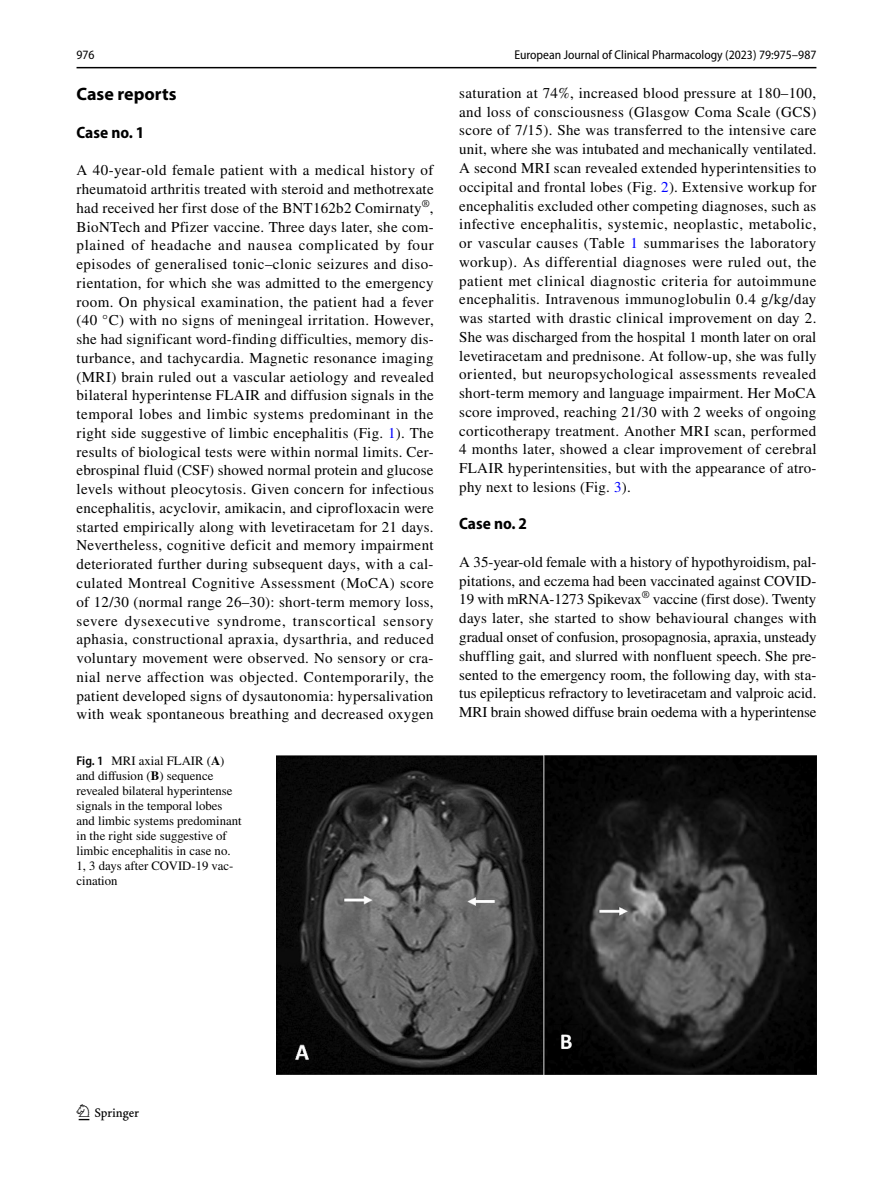
<style>
.page{position:relative;width:893px;height:1187px;background:#fff}
.page>*{position:absolute;margin:0;border:0;box-sizing:border-box;transform-origin:0 0}
.t1{font:22.5px "Springnew Regular 2";color:#000}
.t2{font:700 18px "Myriad Pro";color:#000}
.t3{font:700 semi-condensed 16.5px "Myriad Pro";color:#000}
.t4{font:15px/18.8px "STIX";letter-spacing:.02em;color:#000;text-align:justify}
.t5{font:12.75px/15px "STIX";color:#000}
.t6{font:semi-condensed 12.75px "Myriad Pro";color:#000}
.s1{color:#00f}
.s2{font-family:"Myriad Pro";font-weight:600;font-stretch:semi-condensed}
.s3{font-weight:700}
</style>
<div class="page">
<hr style="left:77px;top:67px;width:739px;height:1px;background:#000">
<img style="left:276px;top:755px;width:540px;height:318px">
<p class="t6" style="left:77px;top:48px;width:20px">976</p>
<p class="t6" style="left:514px;top:48px;width:303px">European Journal of Clinical Pharmacology (2023) 79:975–987</p>
<p class="t2" style="left:77px;top:82px;width:102px">Case reports</p>
<p class="t3" style="left:77px;top:123px;width:69px">Case no. 1</p>
<p class="t4" style="left:77px;top:162px;width:359px">A 40-year-old female patient with a medical history of rheumatoid arthritis treated with steroid and methotrexate had received her first dose of the BNT162b2 Comirnaty<sup>®</sup>, BioNTech and Pfizer vaccine. Three days later, she com&shy;plained of headache and nausea complicated by four episodes of generalised tonic–clonic seizures and diso&shy;rientation, for which she was admitted to the emergency room. On physical examination, the patient had a fever (40 °C) with no signs of meningeal irritation. However, she had significant word-finding difficulties, memory dis&shy;turbance, and tachycardia. Magnetic resonance imaging (MRI) brain ruled out a vascular aetiology and revealed bilateral hyperintense FLAIR and diffusion signals in the temporal lobes and limbic systems predominant in the right side suggestive of limbic encephalitis (Fig. <span class="s1">1</span>). The results of biological tests were within normal limits. Cer&shy;ebrospinal fluid (CSF) showed normal protein and glucose levels without pleocytosis. Given concern for infectious encephalitis, acyclovir, amikacin, and ciprofloxacin were started empirically along with levetiracetam for 21 days.<br>Nevertheless, cognitive deficit and memory impairment deteriorated further during subsequent days, with a cal&shy;culated Montreal Cognitive Assessment (MoCA) score of 12/30 (normal range 26–30): short-term memory loss, severe dysexecutive syndrome, transcortical sensory aphasia, constructional apraxia, dysarthria, and reduced voluntary movement were observed. No sensory or cra&shy;nial nerve affection was objected. Contemporarily, the patient developed signs of dysautonomia: hypersalivation with weak spontaneous breathing and decreased oxygen</p>
<p class="t5" style="left:77px;top:753px;width:167px"><span class="s2">Fig. 1</span> MRI axial FLAIR (<span class="s3">A</span>) and diffusion (<span class="s3">B</span>) sequence revealed bilateral hyperintense signals in the temporal lobes and limbic systems predominant in the right side suggestive of limbic encephalitis in case no.<br>1, 3 days after COVID-19 vac&shy;cination</p>
<p class="t4" style="left:459px;top:84px;width:359px">saturation at 74%, increased blood pressure at 180–100, and loss of consciousness (Glasgow Coma Scale (GCS) score of 7/15). She was transferred to the intensive care unit, where she was intubated and mechanically ventilated.<br>A second MRI scan revealed extended hyperintensities to occipital and frontal lobes (Fig. <span class="s1">2</span>). Extensive workup for encephalitis excluded other competing diagnoses, such as infective encephalitis, systemic, neoplastic, metabolic, or vascular causes (Table <span class="s1">1</span> summarises the laboratory workup). As differential diagnoses were ruled out, the patient met clinical diagnostic criteria for autoimmune encephalitis. Intravenous immunoglobulin 0.4 g/kg/day was started with drastic clinical improvement on day 2.<br>She was discharged from the hospital 1 month later on oral levetiracetam and prednisone. At follow-up, she was fully oriented, but neuropsychological assessments revealed short-term memory and language impairment. Her MoCA score improved, reaching 21/30 with 2 weeks of ongoing corticotherapy treatment. Another MRI scan, performed 4 months later, showed a clear improvement of cerebral FLAIR hyperintensities, but with the appearance of atro&shy;phy next to lesions (Fig. <span class="s1">3</span>).</p>
<p class="t3" style="left:459px;top:514px;width:69px">Case no. 2</p>
<p class="t4" style="left:459px;top:553px;width:359px">A 35-year-old female with a history of hypothyroidism, pal&shy;pitations, and eczema had been vaccinated against COVID-19 with mRNA-1273 Spikevax<sup>®</sup> vaccine (first dose). Twenty days later, she started to show behavioural changes with gradual onset of confusion, prosopagnosia, apraxia, unsteady shuffling gait, and slurred with nonfluent speech. She pre&shy;sented to the emergency room, the following day, with sta&shy;tus epilepticus refractory to levetiracetam and valproic acid.<br>MRI brain showed diffuse brain oedema with a hyperintense</p>
<h1 class="t1" style="left:79px;top:1104px;width:62px">1 3</h1>
</div>
